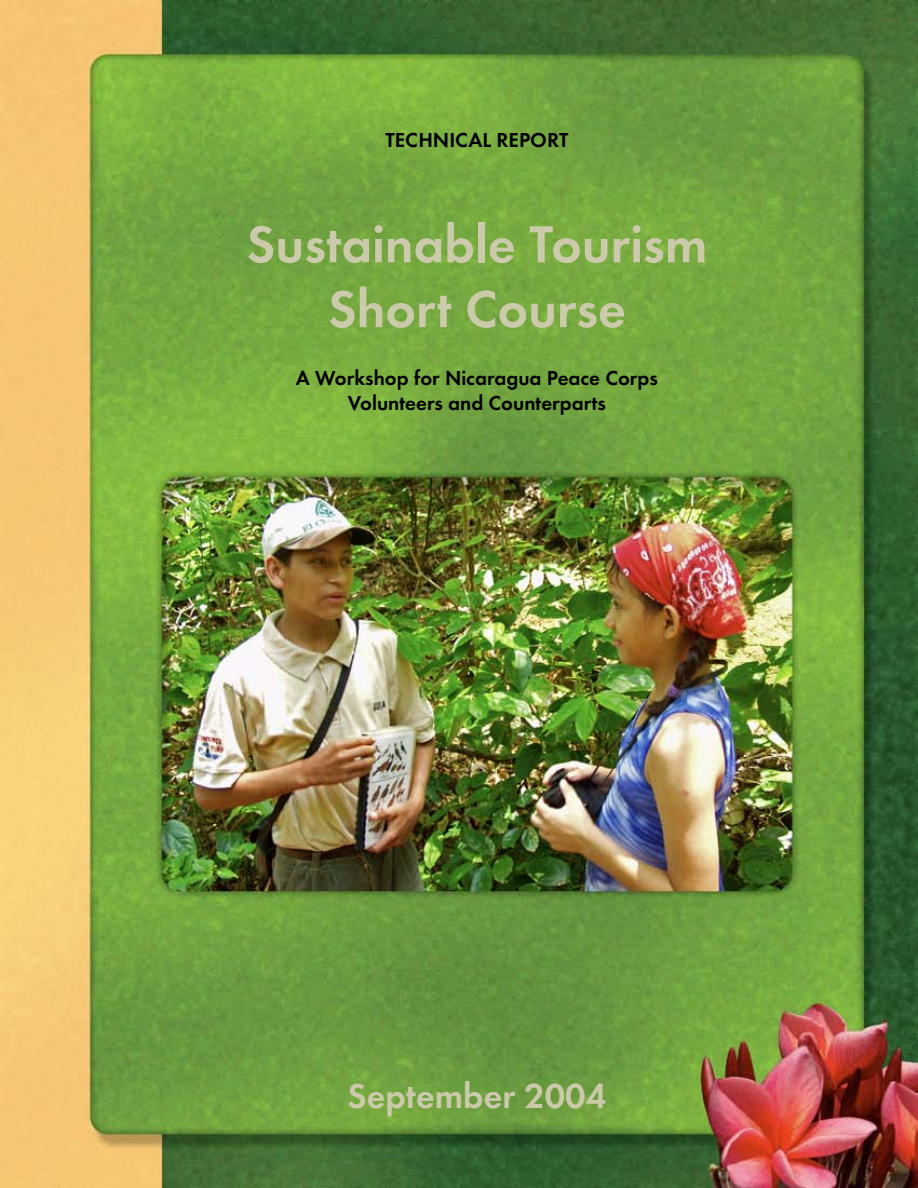
<style>
.page{position:relative;width:918px;height:1188px;background:#fff}
.page>*{position:absolute;margin:0;border:0;box-sizing:border-box;transform-origin:0 0}
.t1{font:600 54px/64.8px "Futura T";color:#cbcaaa;text-align:center}
.t2{font:600 36px "Futura T";color:#cbcaaa}
.t3{font:600 21px/25.2px "Futura T";color:#000;text-align:center}
</style>
<div class="page">
<img style="left:0;top:0;width:918px;height:1188px">
<p class="t3" style="left:386px;top:127px;width:184px">TECHNICAL REPORT</p>
<h1 class="t1" style="left:247px;top:211px;width:462px">Sustainable Tourism<br>Short Course</h1>
<p class="t3" style="left:296px;top:365px;width:364px">A Workshop for Nicaragua Peace Corps<br>Volunteers and Counterparts</p>
<h2 class="t2" style="left:348px;top:1074px;width:260px">September 2004</h2>
</div>
